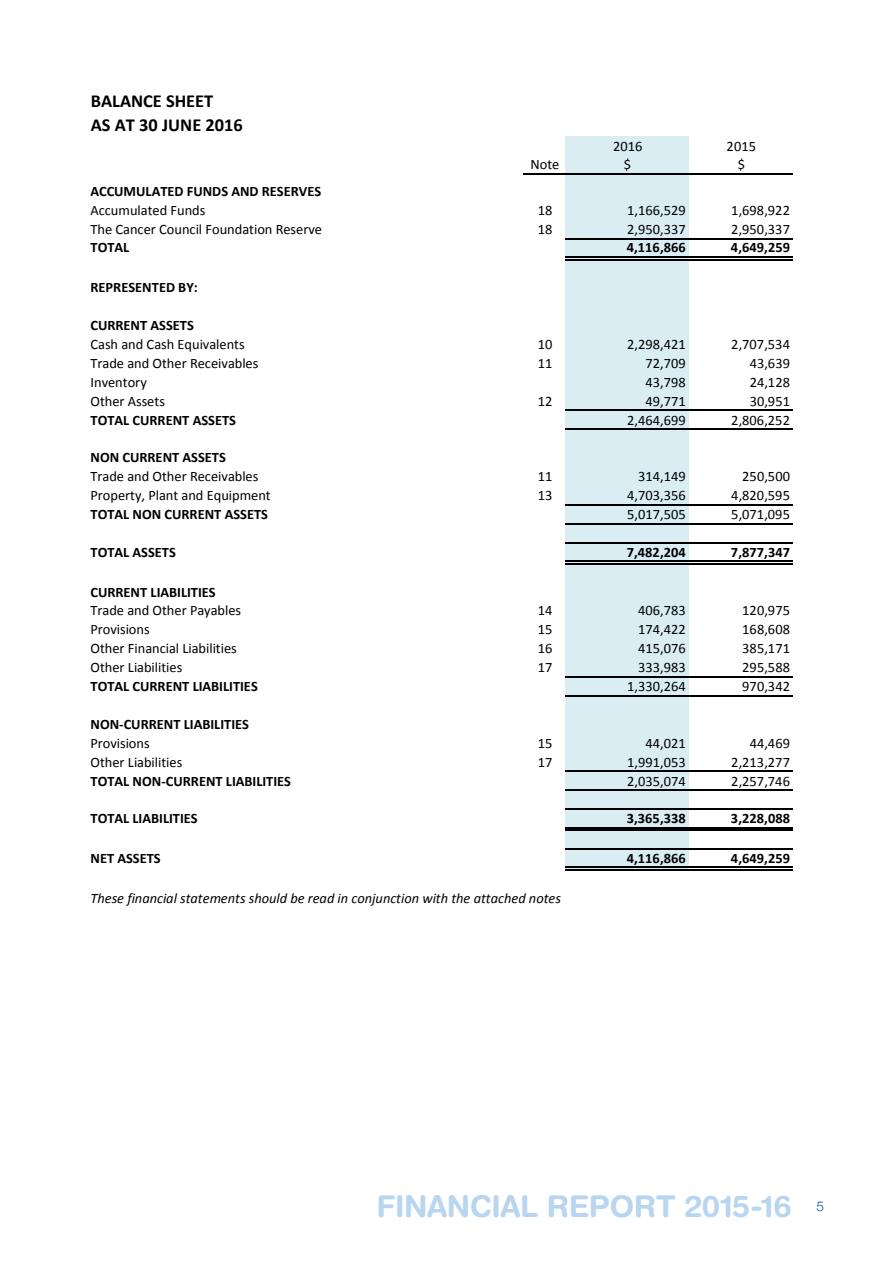
<style>
.page{position:relative;width:893px;height:1263px;background:#fff}
.page>*{position:absolute;margin:0;border:0;box-sizing:border-box;transform-origin:0 0}
.t1{font:700 30px "Helvetica Rounded LT Std";letter-spacing:-.01em;color:#b8d6f0}
.t2{font:700 18.3px/23.5px "Calibri";color:#000}
.t3{font:14.4px "Calibri";color:#000}
.t4{font:700 14.4px "Calibri";color:#000}
.t5{font:italic 14.4px "Calibri";color:#000}
.t6{font:300 13.5px "Helvetica Neue";color:#005596}
</style>
<div class="page">
<div style="left:565px;top:136px;width:124px;height:733px;background:#daedf3"></div>
<hr style="left:523px;top:174px;width:270px;height:1px;background:#000">
<hr style="left:565px;top:238px;width:228px;height:1px;background:#000">
<hr style="left:565px;top:256px;width:228px;height:2px;background:#000">
<hr style="left:565px;top:259px;width:228px;height:1px;background:#000">
<hr style="left:565px;top:410px;width:228px;height:1px;background:#000">
<hr style="left:565px;top:429px;width:228px;height:1px;background:#000">
<hr style="left:565px;top:504px;width:228px;height:2px;background:#000">
<hr style="left:565px;top:523px;width:228px;height:1px;background:#000">
<hr style="left:565px;top:542px;width:228px;height:1px;background:#000">
<hr style="left:565px;top:561px;width:228px;height:1px;background:#000">
<hr style="left:565px;top:563px;width:228px;height:1px;background:#000">
<hr style="left:565px;top:676px;width:228px;height:1px;background:#000">
<hr style="left:565px;top:695px;width:228px;height:1px;background:#000">
<hr style="left:565px;top:771px;width:228px;height:1px;background:#000">
<hr style="left:565px;top:790px;width:228px;height:1px;background:#000">
<hr style="left:565px;top:809px;width:228px;height:1px;background:#000">
<hr style="left:565px;top:827px;width:228px;height:1px;background:#000">
<hr style="left:565px;top:830px;width:228px;height:1px;background:#000">
<hr style="left:565px;top:848px;width:228px;height:1px;background:#000">
<hr style="left:565px;top:867px;width:228px;height:1px;background:#000">
<hr style="left:565px;top:869px;width:228px;height:1px;background:#000">
<p class="t2" style="left:91px;top:89px;width:153px">BALANCE SHEET<br>AS AT 30 JUNE 2016</p>
<p class="t3" style="left:613px;top:137px;width:31px">2016</p>
<p class="t3" style="left:727px;top:137px;width:31px">2015</p>
<p class="t3" style="left:531px;top:156px;width:30px">Note</p>
<p class="t3" style="left:624px;top:156px;width:9px">$</p>
<p class="t3" style="left:738px;top:156px;width:9px">$</p>
<p class="t4" style="left:90px;top:182px;width:232px">ACCUMULATED FUNDS AND RESERVES</p>
<p class="t3" style="left:90px;top:201px;width:116px">Accumulated Funds</p>
<p class="t3" style="left:538px;top:201px;width:16px">18</p>
<p class="t3" style="left:627px;top:201px;width:60px">1,166,529</p>
<p class="t3" style="left:731px;top:201px;width:60px">1,698,922</p>
<p class="t3" style="left:90px;top:220px;width:233px">The Cancer Council Foundation Reserve</p>
<p class="t3" style="left:538px;top:220px;width:16px">18</p>
<p class="t3" style="left:627px;top:220px;width:60px">2,950,337</p>
<p class="t3" style="left:731px;top:220px;width:60px">2,950,337</p>
<p class="t4" style="left:90px;top:238px;width:40px">TOTAL</p>
<p class="t4" style="left:627px;top:238px;width:61px">4,116,866</p>
<p class="t4" style="left:731px;top:238px;width:61px">4,649,259</p>
<p class="t4" style="left:90px;top:278px;width:109px">REPRESENTED BY:</p>
<p class="t4" style="left:90px;top:316px;width:105px">CURRENT ASSETS</p>
<p class="t3" style="left:90px;top:335px;width:156px">Cash and Cash Equivalents</p>
<p class="t3" style="left:538px;top:335px;width:16px">10</p>
<p class="t3" style="left:627px;top:335px;width:60px">2,298,421</p>
<p class="t3" style="left:731px;top:335px;width:60px">2,707,534</p>
<p class="t3" style="left:90px;top:354px;width:169px">Trade and Other Receivables</p>
<p class="t3" style="left:538px;top:354px;width:16px">11</p>
<p class="t3" style="left:645px;top:354px;width:42px">72,709</p>
<p class="t3" style="left:750px;top:354px;width:42px">43,639</p>
<p class="t3" style="left:90px;top:373px;width:58px">Inventory</p>
<p class="t3" style="left:645px;top:373px;width:42px">43,798</p>
<p class="t3" style="left:750px;top:373px;width:42px">24,128</p>
<p class="t3" style="left:90px;top:392px;width:76px">Other Assets</p>
<p class="t3" style="left:538px;top:392px;width:16px">12</p>
<p class="t3" style="left:645px;top:392px;width:42px">49,771</p>
<p class="t3" style="left:750px;top:392px;width:42px">30,951</p>
<p class="t4" style="left:90px;top:411px;width:147px">TOTAL CURRENT ASSETS</p>
<p class="t3" style="left:627px;top:411px;width:60px">2,464,699</p>
<p class="t3" style="left:731px;top:411px;width:60px">2,806,252</p>
<p class="t4" style="left:90px;top:448px;width:137px">NON CURRENT ASSETS</p>
<p class="t3" style="left:90px;top:467px;width:169px">Trade and Other Receivables</p>
<p class="t3" style="left:538px;top:467px;width:16px">11</p>
<p class="t3" style="left:638px;top:467px;width:49px">314,149</p>
<p class="t3" style="left:742px;top:467px;width:49px">250,500</p>
<p class="t3" style="left:90px;top:486px;width:182px">Property, Plant and Equipment</p>
<p class="t3" style="left:538px;top:486px;width:16px">13</p>
<p class="t3" style="left:627px;top:486px;width:60px">4,703,356</p>
<p class="t3" style="left:731px;top:486px;width:60px">4,820,595</p>
<p class="t4" style="left:90px;top:505px;width:179px">TOTAL NON CURRENT ASSETS</p>
<p class="t3" style="left:627px;top:505px;width:60px">5,017,505</p>
<p class="t3" style="left:731px;top:505px;width:60px">5,071,095</p>
<p class="t4" style="left:90px;top:543px;width:87px">TOTAL ASSETS</p>
<p class="t4" style="left:627px;top:543px;width:61px">7,482,204</p>
<p class="t4" style="left:731px;top:543px;width:61px">7,877,347</p>
<p class="t4" style="left:90px;top:583px;width:127px">CURRENT LIABILITIES</p>
<p class="t3" style="left:90px;top:602px;width:152px">Trade and Other Payables</p>
<p class="t3" style="left:538px;top:602px;width:16px">14</p>
<p class="t3" style="left:638px;top:602px;width:49px">406,783</p>
<p class="t3" style="left:742px;top:602px;width:49px">120,975</p>
<p class="t3" style="left:90px;top:620px;width:61px">Provisions</p>
<p class="t3" style="left:538px;top:620px;width:16px">15</p>
<p class="t3" style="left:638px;top:620px;width:49px">174,422</p>
<p class="t3" style="left:742px;top:620px;width:49px">168,608</p>
<p class="t3" style="left:90px;top:639px;width:148px">Other Financial Liabilities</p>
<p class="t3" style="left:538px;top:639px;width:16px">16</p>
<p class="t3" style="left:638px;top:639px;width:49px">415,076</p>
<p class="t3" style="left:742px;top:639px;width:49px">385,171</p>
<p class="t3" style="left:90px;top:658px;width:93px">Other Liabilities</p>
<p class="t3" style="left:538px;top:658px;width:16px">17</p>
<p class="t3" style="left:638px;top:658px;width:49px">333,983</p>
<p class="t3" style="left:742px;top:658px;width:49px">295,588</p>
<p class="t4" style="left:90px;top:677px;width:169px">TOTAL CURRENT LIABILITIES</p>
<p class="t3" style="left:627px;top:677px;width:60px">1,330,264</p>
<p class="t3" style="left:742px;top:677px;width:49px">970,342</p>
<p class="t4" style="left:90px;top:715px;width:160px">NON-CURRENT LIABILITIES</p>
<p class="t3" style="left:90px;top:734px;width:61px">Provisions</p>
<p class="t3" style="left:538px;top:734px;width:16px">15</p>
<p class="t3" style="left:645px;top:734px;width:42px">44,021</p>
<p class="t3" style="left:750px;top:734px;width:42px">44,469</p>
<p class="t3" style="left:90px;top:753px;width:93px">Other Liabilities</p>
<p class="t3" style="left:538px;top:753px;width:16px">17</p>
<p class="t3" style="left:627px;top:753px;width:60px">1,991,053</p>
<p class="t3" style="left:731px;top:753px;width:60px">2,213,277</p>
<p class="t4" style="left:90px;top:772px;width:202px">TOTAL NON-CURRENT LIABILITIES</p>
<p class="t3" style="left:627px;top:772px;width:60px">2,035,074</p>
<p class="t3" style="left:731px;top:772px;width:60px">2,257,746</p>
<p class="t4" style="left:90px;top:809px;width:109px">TOTAL LIABILITIES</p>
<p class="t4" style="left:627px;top:809px;width:61px">3,365,338</p>
<p class="t4" style="left:731px;top:809px;width:61px">3,228,088</p>
<p class="t4" style="left:90px;top:849px;width:72px">NET ASSETS</p>
<p class="t4" style="left:627px;top:849px;width:61px">4,116,866</p>
<p class="t4" style="left:731px;top:849px;width:61px">4,649,259</p>
<p class="t5" style="left:90px;top:888px;width:472px">These financial statements should be read in conjunction with the attached notes</p>
<h1 class="t1" style="left:376px;top:1188px;width:417px">FINANCIAL REPORT 2015-16</h1>
<p class="t6" style="left:816px;top:1195px;width:9px">5</p>
</div>
